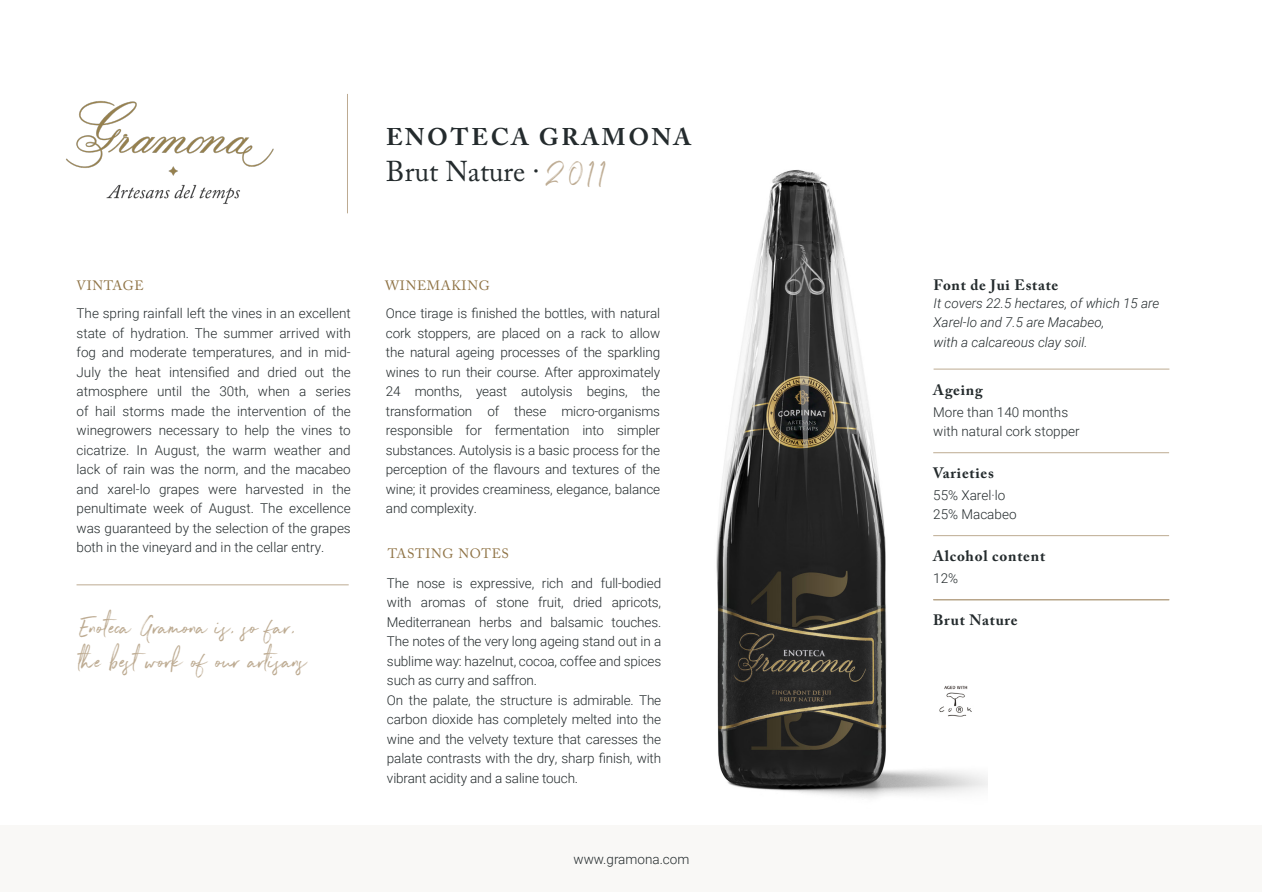
<style>
.page{position:relative;width:1263px;height:893px;background:#fff}
.page>*{position:absolute;margin:0;border:0;box-sizing:border-box;transform-origin:0 0}
.t1{font:36px "Northwell";color:#bdab92}
.t2{font:28.5px/34.2px "Northwell";color:#bdab92}
.t3{font:28.5px "Adobe Caslon Pro";color:#242b2d}
.t4{font:700 24px "Adobe Caslon Pro";letter-spacing:.115em;color:#242b2d}
.t5{font:700 15px "Adobe Caslon Pro";letter-spacing:.05em;color:#242b2d}
.t6{font:300 13.5px/19.5px "Roboto";letter-spacing:-.01em;color:#242b2d;text-align:justify}
.t7{font:italic 300 13.5px/19.5px "Roboto";color:#242b2d}
.t8{font:13.5px "Adobe Caslon Pro";letter-spacing:.05em;color:#8f7345}
</style>
<div class="page">
<img style="left:716px;top:169px;width:271px;height:629px">
<img style="left:66px;top:101px;width:208px;height:103px">
<img style="left:938px;top:680px;width:37px;height:41px">
<hr style="left:933px;top:369px;width:236px;height:1px;background:#bdab92">
<hr style="left:347px;top:94px;width:1px;height:119px;background:#bdab92">
<div style="left:1px;top:826px;width:1261px;height:66px;background:#f9f8f6"></div>
<hr style="left:933px;top:452px;width:236px;height:1px;background:#bdab92">
<hr style="left:933px;top:535px;width:236px;height:1px;background:#bdab92">
<hr style="left:933px;top:599px;width:236px;height:1px;background:#bdab92">
<hr style="left:77px;top:585px;width:272px;height:1px;background:#bdab92">
<p class="t4" style="left:386px;top:123px;width:307px">ENOTECA GRAMONA</p>
<p class="t3" style="left:386px;top:154px;width:155px">Brut Nature ·</p>
<p class="t1" style="left:545px;top:149px;width:62px">2011</p>
<p class="t8" style="left:77px;top:277px;width:69px">VINTAGE</p>
<p class="t6" style="left:77px;top:303px;width:276px">The spring rainfall left the vines in an excellent state of hydration. The summer arrived with fog and moderate temperatures, and in mid-July the heat intensified and dried out the atmosphere until the 30th, when a series of hail storms made the intervention of the winegrowers necessary to help the vines to cicatrize. In August, the warm weather and lack of rain was the norm, and the macabeo and xarel-lo grapes were harvested in the penultimate week of August. The excellence was guaranteed by the selection of the grapes both in the vineyard and in the cellar entry.</p>
<p class="t2" style="left:79px;top:606px;width:230px">Enoteca Gramona is, so far, the best work of our artisans</p>
<p class="t8" style="left:385px;top:277px;width:106px">WINEMAKING</p>
<p class="t6" style="left:386px;top:303px;width:276px">Once tirage is finished the bottles, with natural cork stoppers, are placed on a rack to allow the natural ageing processes of the sparkling wines to run their course. After approximately 24 months, yeast autolysis begins, the transformation of these micro-organisms responsible for fermentation into simpler substances. Autolysis is a basic process for the perception of the flavours and textures of the wine; it provides creaminess, elegance, balance and complexity.</p>
<p class="t8" style="left:388px;top:546px;width:123px">TASTING NOTES</p>
<p class="t6" style="left:387px;top:573px;width:276px">The nose is expressive, rich and full-bodied with aromas of stone fruit, dried apricots, Mediterranean herbs and balsamic touches.<br>The notes of the very long ageing stand out in a sublime way: hazelnut, cocoa, coffee and spices such as curry and saffron.</p>
<p class="t6" style="left:387px;top:690px;width:276px">On the palate, the structure is admirable. The carbon dioxide has completely melted into the wine and the velvety texture that caresses the palate contrasts with the dry, sharp finish, with vibrant acidity and a saline touch.</p>
<p class="t6" style="left:574px;top:848px;width:117px">www.gramona.com</p>
<p class="t5" style="left:933px;top:276px;width:126px">Font de Jui Estate</p>
<p class="t7" style="left:933px;top:293px;width:227px">It covers 22.5 hectares, of which 15 are<br>Xarel-lo and 7.5 are Macabeo,<br>with a calcareous clay soil.</p>
<p class="t5" style="left:933px;top:381px;width:51px">Ageing</p>
<p class="t6" style="left:933px;top:402px;width:148px">More than 140 months with natural cork stopper</p>
<p class="t5" style="left:933px;top:464px;width:62px">Varieties</p>
<p class="t6" style="left:933px;top:485px;width:74px">55% Xarel·lo</p>
<p class="t6" style="left:933px;top:504px;width:85px">25% Macabeo</p>
<p class="t5" style="left:933px;top:547px;width:114px">Alcohol content</p>
<p class="t6" style="left:933px;top:568px;width:26px">12%</p>
<p class="t5" style="left:933px;top:611px;width:86px">Brut Nature</p>
</div>
